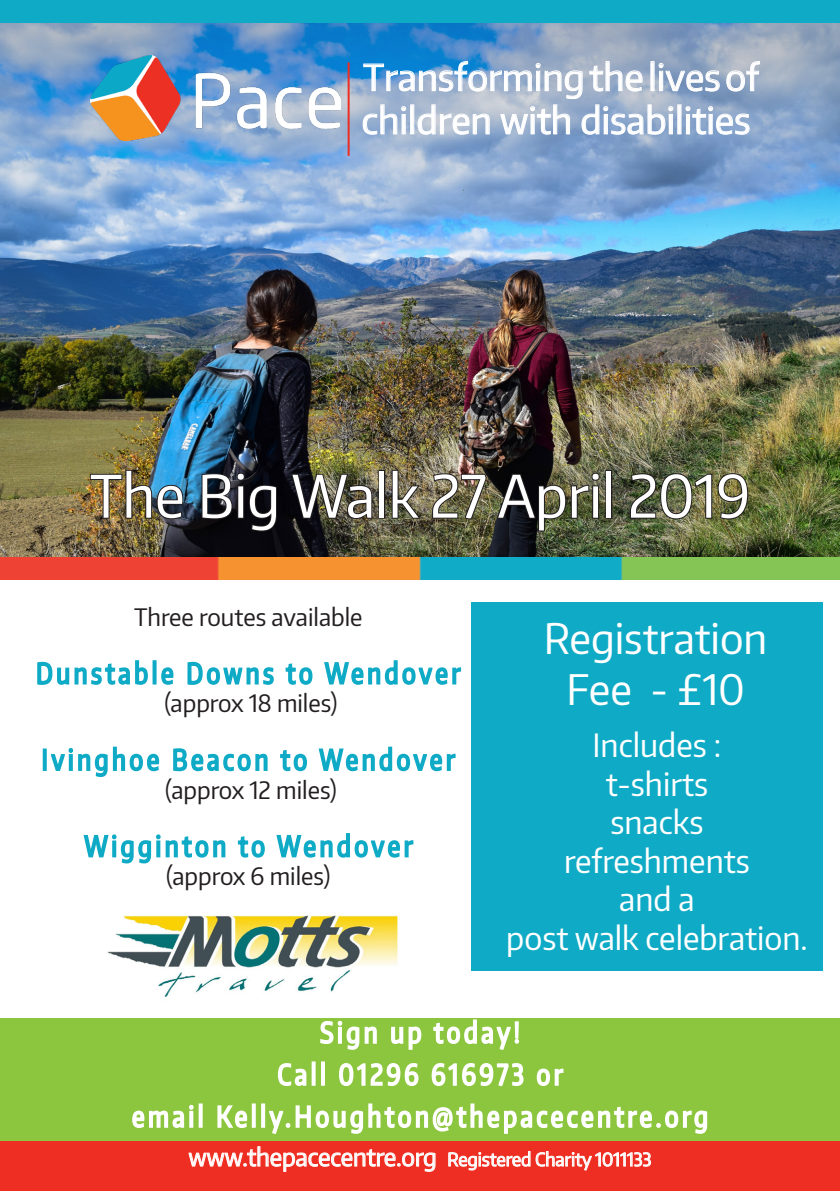
<style>
.page{position:relative;width:840px;height:1191px;background:#fff}
.page>*{position:absolute;margin:0;border:0;box-sizing:border-box;transform-origin:0 0}
.t1{font:58px "Encode Sans Narrow";color:#fff}
.t2{font:42px/50.4px "Encode Sans Narrow";color:#fff;text-align:center}
.t3{font:36px/43.2px "Encode Sans Narrow";color:#fff;scale:1.04 1}
.t4{font:32px "Encode Sans Narrow";color:#fff}
.t5{font:24px "Encode Sans Narrow";color:#231f20}
.t6{font:18px "Encode Sans Narrow";color:#fff}
.s1{font-size:24px}
</style>
<div class="page">
<img style="left:0;top:228px;width:839px;height:329px">
<svg style="left:0;top:23px;width:839px;height:205px;background:#7da7d3"></svg>
<img style="left:0;top:557px;width:839px;height:23px">
<img style="left:90px;top:55px;width:250px;height:85px">
<svg style="left:362px;top:60px;width:398px;height:75px;background:#a1b7d2"></svg>
<hr style="left:347px;top:62px;width:2px;height:94px;background:#ee2e22">
<div style="left:471px;top:602px;width:351px;height:369px;background:#0fabc6"></div>
<svg style="left:37px;top:660px;width:111px;height:25px"></svg>
<div style="left:152px;top:660px;width:4px;height:24px;border:2px solid #0fabc6"></div>
<svg style="left:161px;top:667px;width:13px;height:18px"></svg>
<svg style="left:187px;top:661px;width:87px;height:24px"></svg>
<svg style="left:285px;top:663px;width:28px;height:22px"></svg>
<svg style="left:324px;top:660px;width:138px;height:25px"></svg>
<div style="left:43px;top:748px;width:4px;height:23px;border:2px solid #0fabc6"></div>
<svg style="left:51px;top:746px;width:109px;height:31px"></svg>
<svg style="left:173px;top:748px;width:95px;height:24px"></svg>
<svg style="left:280px;top:749px;width:27px;height:23px"></svg>
<svg style="left:318px;top:746px;width:138px;height:26px"></svg>
<svg style="left:83px;top:834px;width:143px;height:30px"></svg>
<svg style="left:237px;top:836px;width:28px;height:22px"></svg>
<svg style="left:276px;top:833px;width:138px;height:25px"></svg>
<img style="left:107px;top:915px;width:291px;height:82px">
<div style="left:0;top:1018px;width:839px;height:124px;background:#8bc63e"></div>
<svg style="left:320px;top:1020px;width:57px;height:30px"></svg>
<svg style="left:390px;top:991px;width:32px;height:59px"></svg>
<svg style="left:433px;top:1019px;width:87px;height:31px"></svg>
<div style="left:0;top:1141px;width:839px;height:50px;background:#ee2e22"></div>
<svg style="left:132px;top:1061px;width:576px;height:111px"></svg>
<img style="left:89px;top:469px;width:95px;height:51px">
<svg style="left:200px;top:472px;width:33px;height:48px;background:#1e222b"></svg>
<div style="left:236px;top:473px;width:9px;height:8px;border:2px solid #231f20;border-radius:50%"></div>
<div style="left:237px;top:485px;width:7px;height:34px;border:2px solid #231f20"></div>
<svg style="left:248px;top:484px;width:30px;height:48px"></svg>
<svg style="left:290px;top:473px;width:83px;height:47px;background:#3d3a31"></svg>
<div style="left:378px;top:470px;width:7px;height:49px;border:2px solid #231f20"></div>
<svg style="left:390px;top:469px;width:32px;height:51px;background:#5f5946"></svg>
<img style="left:430px;top:472px;width:57px;height:48px">
<img style="left:496px;top:473px;width:94px;height:59px">
<div style="left:591px;top:473px;width:8px;height:8px;border:2px solid #231f20;border-radius:50%"></div>
<div style="left:592px;top:485px;width:6px;height:34px;border:2px solid #231f20"></div>
<div style="left:605px;top:470px;width:7px;height:49px;border:2px solid #231f20"></div>
<img style="left:628px;top:472px;width:120px;height:48px">
<div style="left:0;top:0;width:839px;height:23px;background:#0fabc6"></div>
<p class="t3" style="left:361px;top:54px;width:383px">Transforming the lives of children with disabilities</p>
<p class="t1" style="left:90px;top:458px;width:661px">The Big Walk 27 April 2019</p>
<p class="t5" style="left:134px;top:601px;width:230px">Three routes available</p>
<p class="t5" style="left:164px;top:687px;width:174px">(approx 18 miles)</p>
<p class="t5" style="left:165px;top:774px;width:173px">(approx 12 miles)</p>
<p class="t5" style="left:166px;top:860px;width:165px">(approx 6 miles)</p>
<p class="t2" style="left:543px;top:612px;width:225px">Registration<br>Fee - £10</p>
<p class="t4" style="left:592px;top:724px;width:130px">Includes :</p>
<p class="t4" style="left:605px;top:763px;width:104px">t-shirts</p>
<p class="t4" style="left:610px;top:801px;width:94px">snacks</p>
<p class="t4" style="left:563px;top:839px;width:187px">refreshments</p>
<p class="t4" style="left:618px;top:878px;width:77px">and a</p>
<p class="t4" style="left:506px;top:916px;width:302px">post walk celebration.</p>
<p class="t6" style="left:188px;top:1147px;width:464px"><span class="s1">www.thepacecentre.org</span> Registered Charity 1011133</p>
</div>
